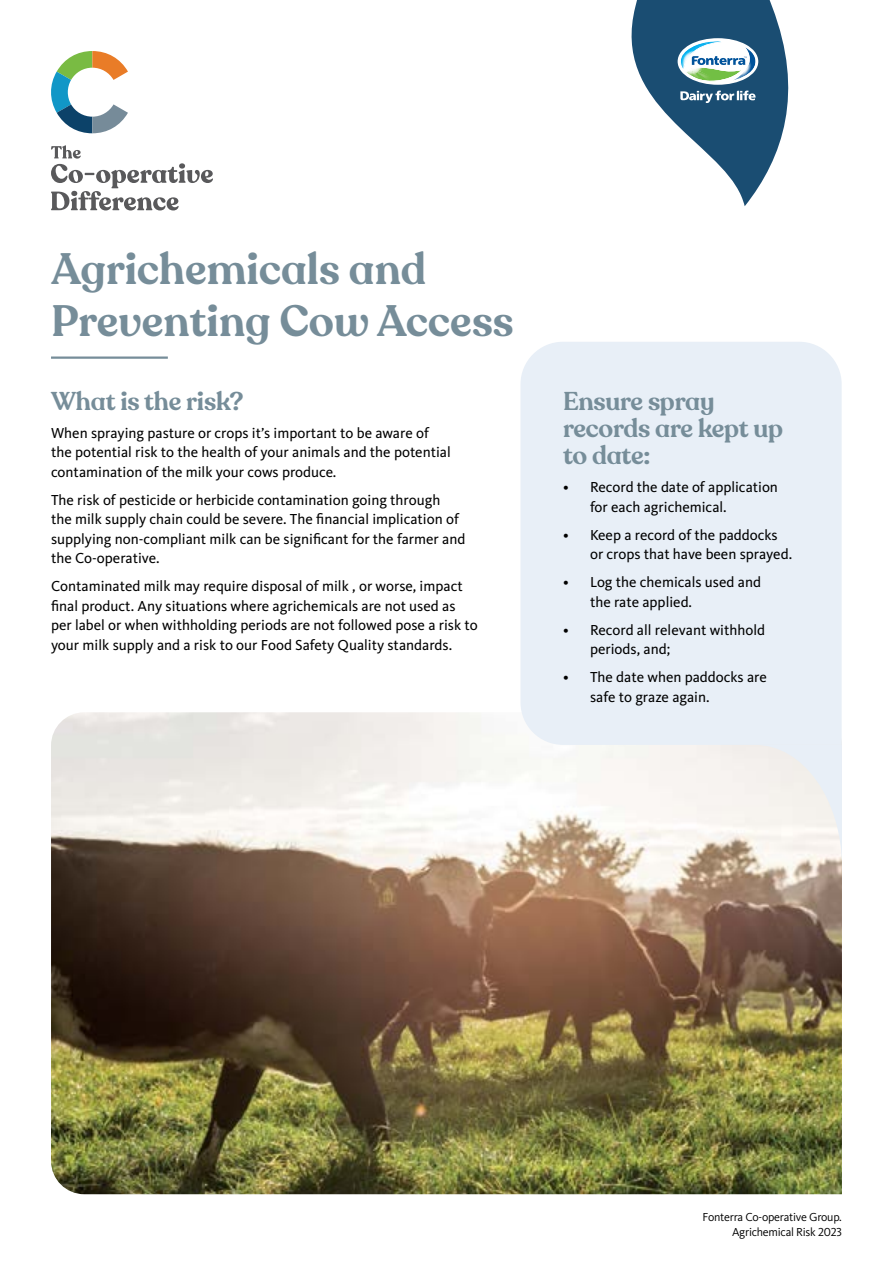
<style>
.page{position:relative;width:893px;height:1263px;background:#fff}
.page>*{position:absolute;margin:0;border:0;box-sizing:border-box;transform-origin:0 0}
.t1{font:600 43.5px/52.2px "Recoleta Alt";color:#768d99}
.t2{font:600 25.5px/27px "Recoleta Alt";letter-spacing:-.01em;color:#768d99}
.t3{font:15px/19.5px "Kievit Pro";color:#000}
.t4{font:12px/15px "Kievit Pro";letter-spacing:-.02em;color:#000;text-align:right}
</style>
<div class="page">
<hr style="left:51px;top:356px;width:117px;height:3px;background:#768d99">
<img style="left:51px;top:712px;width:791px;height:482px">
<svg style="left:51px;top:51px;width:77px;height:82px"></svg>
<svg style="left:51px;top:145px;width:162px;height:65px"></svg>
<svg style="left:632px;top:0;width:156px;height:206px"></svg>
<div style="left:520px;top:342px;width:322px;height:403px;background:#e8eff7"></div>
<svg style="left:755px;top:745px;width:87px;height:122px"></svg>
<h1 class="t1" style="left:51px;top:244px;width:464px">Agrichemicals and<br>Preventing Cow Access</h1>
<h2 class="t2" style="left:51px;top:388px;width:194px">What is the risk?</h2>
<p class="t3" style="left:51px;top:423px;width:401px">When spraying pasture or crops it’s important to be aware of the potential risk to the health of your animals and the potential contamination of the milk your cows produce.</p>
<p class="t3" style="left:51px;top:490px;width:416px">The risk of pesticide or herbicide contamination going through<br>the milk supply chain could be severe. The financial implication of supplying non-compliant milk can be significant for the farmer and the Co-operative.</p>
<p class="t3" style="left:51px;top:576px;width:428px">Contaminated milk may require disposal of milk , or worse, impact final product. Any situations where agrichemicals are not used as per label or when withholding periods are not followed pose a risk to your milk supply and a risk to our Food Safety Quality standards.</p>
<h2 class="t2" style="left:563px;top:389px;width:222px">Ensure spray records are kept up to date:</h2>
<p class="t3" style="left:590px;top:477px;width:189px;text-indent:-27px">• Record the date of application for each agrichemical.</p>
<p class="t3" style="left:590px;top:525px;width:204px;text-indent:-27px">• Keep a record of the paddocks or crops that have been sprayed.</p>
<p class="t3" style="left:590px;top:572px;width:172px;text-indent:-27px">• Log the chemicals used and the rate applied.</p>
<p class="t3" style="left:590px;top:620px;width:177px;text-indent:-27px">• Record all relevant withhold periods, and;</p>
<p class="t3" style="left:590px;top:667px;width:178px;text-indent:-27px">• The date when paddocks are safe to graze again.</p>
<p class="t4" style="left:703px;top:1209px;width:141px">Fonterra Co-operative Group.<br>Agrichemical Risk 2023</p>
</div>
